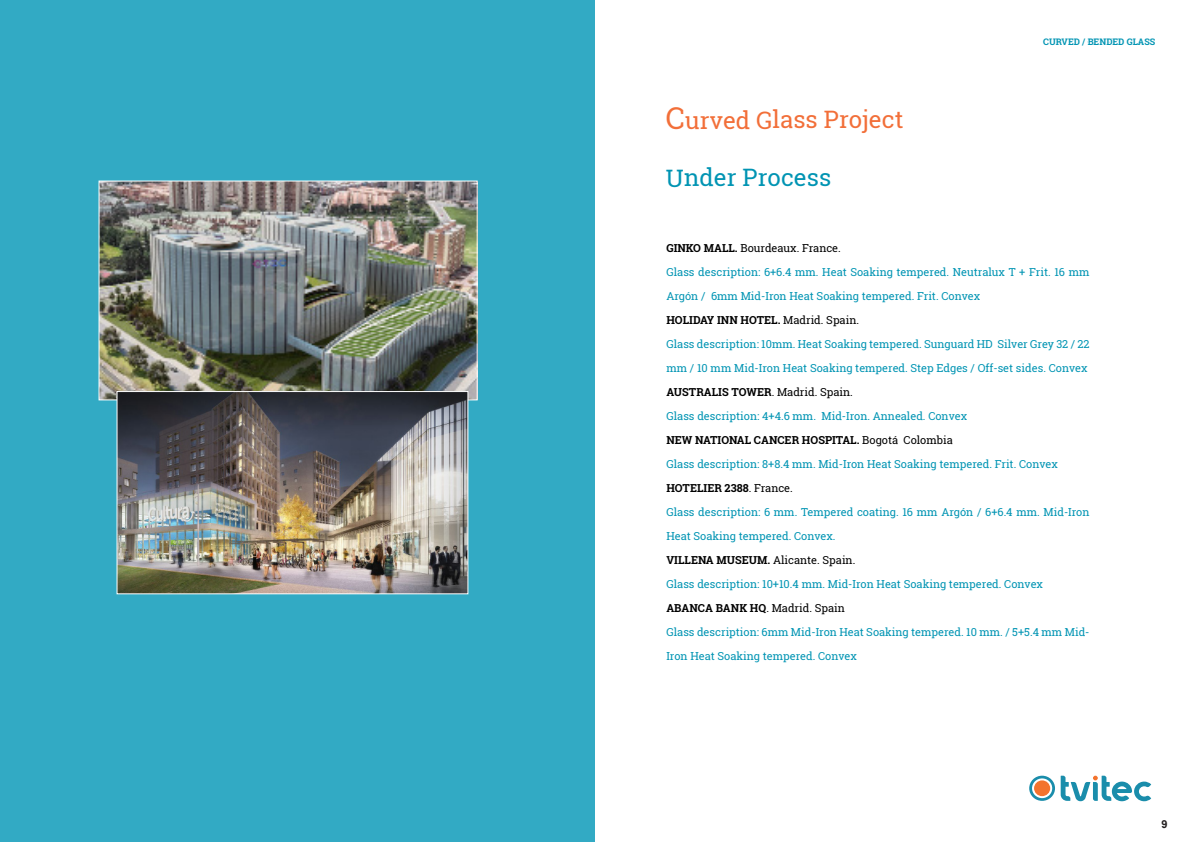
<style>
.page{position:relative;width:1191px;height:842px;background:#fff}
.page>*{position:absolute;margin:0;border:0;box-sizing:border-box;transform-origin:0 0}
.t1{font:24px "Roboto Slab";letter-spacing:-.005em;color:#f26f39}
.t2{font:24px "Roboto Slab";letter-spacing:-.005em;color:#0094b3}
.t3{font:11px/24px "Roboto Slab";color:#0094b3}
.t4{font:700 11px "Roboto Slab";color:#000}
.t5{font:11px "Roboto Slab";color:#000}
.t6{font:700 11px "Arial";color:#231f20}
.t7{font:700 9px "Roboto Slab";color:#0094b3}
.s1{font-size:30px}
.s2{font-weight:700}
.s3{font-weight:400}
</style>
<div class="page">
<div style="left:0;top:0;width:594px;height:842px;background:#32aac4"></div>
<svg style="left:1029px;top:776px;width:122px;height:26px"></svg>
<img style="left:101px;top:183px;width:374px;height:215px">
<div style="left:99px;top:181px;width:378px;height:219px;border:1px solid #fff"></div>
<img style="left:119px;top:393px;width:347px;height:199px">
<div style="left:117px;top:391px;width:351px;height:203px;border:1px solid #fff"></div>
<p class="t1" style="left:665px;top:103px;width:239px"><span class="s1">C</span>urved Glass Project</p>
<p class="t2" style="left:666px;top:161px;width:167px">Under Process</p>
<p class="t7" style="left:1043px;top:36px;width:71px">CURVED / BEND</p>
<p class="t7" style="left:1087px;top:36px;width:69px">CURVED GLASS</p>
<p class="t5" style="left:666px;top:240px;width:176px"><span class="s2">GINKO MALL.</span> Bourdeaux. France.</p>
<p class="t3" style="left:666px;top:260px;width:425px">Glass description: 6+6.4 mm. Heat Soaking tempered. Neutralux T + Frit. 16 mm<br>Argón / 6mm Mid-Iron Heat Soaking tempered. Frit. Convex</p>
<p class="t4" style="left:666px;top:312px;width:194px">HOLIDAY INN HOTEL. <span class="s3">Madrid. Spain.</span></p>
<p class="t3" style="left:666px;top:332px;width:424px">Glass description: 10mm. Heat Soaking tempered. Sunguard HD Silver Grey 32 / 22 mm / 10 mm Mid-Iron Heat Soaking tempered. Step Edges / Off-set sides. Convex</p>
<p class="t4" style="left:666px;top:384px;width:188px">AUSTRALIS TOWER<span class="s3">. Madrid. Spain.</span></p>
<p class="t3" style="left:666px;top:404px;width:302px">Glass description: 4+4.6 mm. Mid-Iron. Annealed. Convex</p>
<p class="t4" style="left:666px;top:432px;width:288px">NEW NATIONAL CANCER HOSPITAL. <span class="s3">Bogotá Colombia</span></p>
<p class="t3" style="left:666px;top:452px;width:393px">Glass description: 8+8.4 mm. Mid-Iron Heat Soaking tempered. Frit. Convex</p>
<p class="t4" style="left:666px;top:480px;width:128px">HOTELIER 2388<span class="s3">. France.</span></p>
<p class="t3" style="left:666px;top:500px;width:425px">Glass description: 6 mm. Tempered coating. 16 mm Argón / 6+6.4 mm. Mid-Iron<br>Heat Soaking tempered. Convex.</p>
<p class="t5" style="left:666px;top:552px;width:190px"><span class="s2">VILLENA MUSEUM.</span> Alicante. Spain.</p>
<p class="t3" style="left:666px;top:572px;width:378px">Glass description: 10+10.4 mm. Mid-Iron Heat Soaking tempered. Convex</p>
<p class="t5" style="left:666px;top:600px;width:180px"><span class="s2">ABANCA BANK HQ</span>. Madrid. Spain</p>
<p class="t3" style="left:666px;top:620px;width:425px">Glass description: 6mm Mid-Iron Heat Soaking tempered. 10 mm. / 5+5.4 mm Mid-<br>Iron Heat Soaking tempered. Convex</p>
<p class="t6" style="left:1161px;top:817px;width:8px">9</p>
</div>
